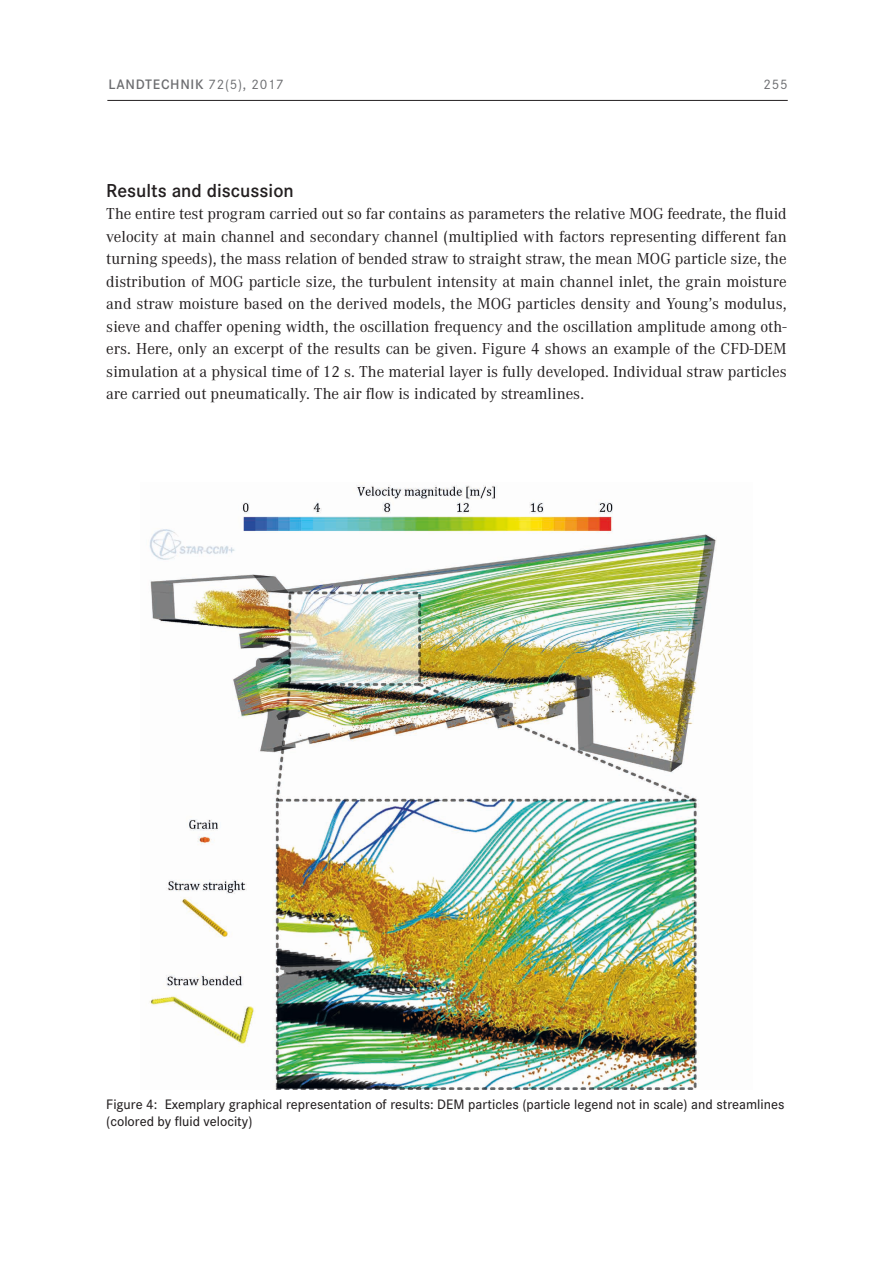
<style>
.page{position:relative;width:893px;height:1263px;background:#fff}
.page>*{position:absolute;margin:0;border:0;box-sizing:border-box;transform-origin:0 0}
.t1{font:600 19.5px "Corporate S";color:#231f20}
.t2{font:16.5px/22.5px "Corporate A";color:#231f20;text-align:justify}
.t3{font:500 14.25px/16.5px "Corporate S";color:#231f20}
.t4{font:600 14.25px "Corporate S";letter-spacing:.05em;color:#6c6d70}
.t5{font:14.25px "Corporate S";color:#6c6d70}
.s1{font-family:"Corporate S Reg 2";font-weight:400}
</style>
<div class="page">
<hr style="left:107px;top:100px;width:681px;height:1px;background:#231f20">
<img style="left:149px;top:485px;width:568px;height:605px">
<p class="t4" style="left:108px;top:76px;width:177px">LANDTECHNIK <span class="s1">72(5), 2017</span></p>
<p class="t5" style="left:763px;top:76px;width:26px">255</p>
<p class="t1" style="left:106px;top:179px;width:189px">Results and discussion</p>
<p class="t2" style="left:106px;top:203px;width:682px">The entire test program carried out so far contains as parameters the relative MOG feedrate, the fluid velocity at main channel and secondary channel (multiplied with factors representing different fan turning speeds), the mass relation of bended straw to straight straw, the mean MOG particle size, the distribution of MOG particle size, the turbulent intensity at main channel inlet, the grain moisture and straw moisture based on the derived models, the MOG particles density and Young’s modulus, sieve and chaffer opening width, the oscillation frequency and the oscillation amplitude among oth&shy;ers. Here, only an excerpt of the results can be given. Figure 4 shows an example of the CFD-DEM simulation at a physical time of 12 s. The material layer is fully developed. Individual straw particles are carried out pneumatically. The air flow is indicated by streamlines.</p>
<p class="t3" style="left:106px;top:1096px;width:680px">Figure 4: Exemplary graphical representation of results: DEM particles (particle legend not in scale) and streamlines (colored by fluid velocity)</p>
</div>
